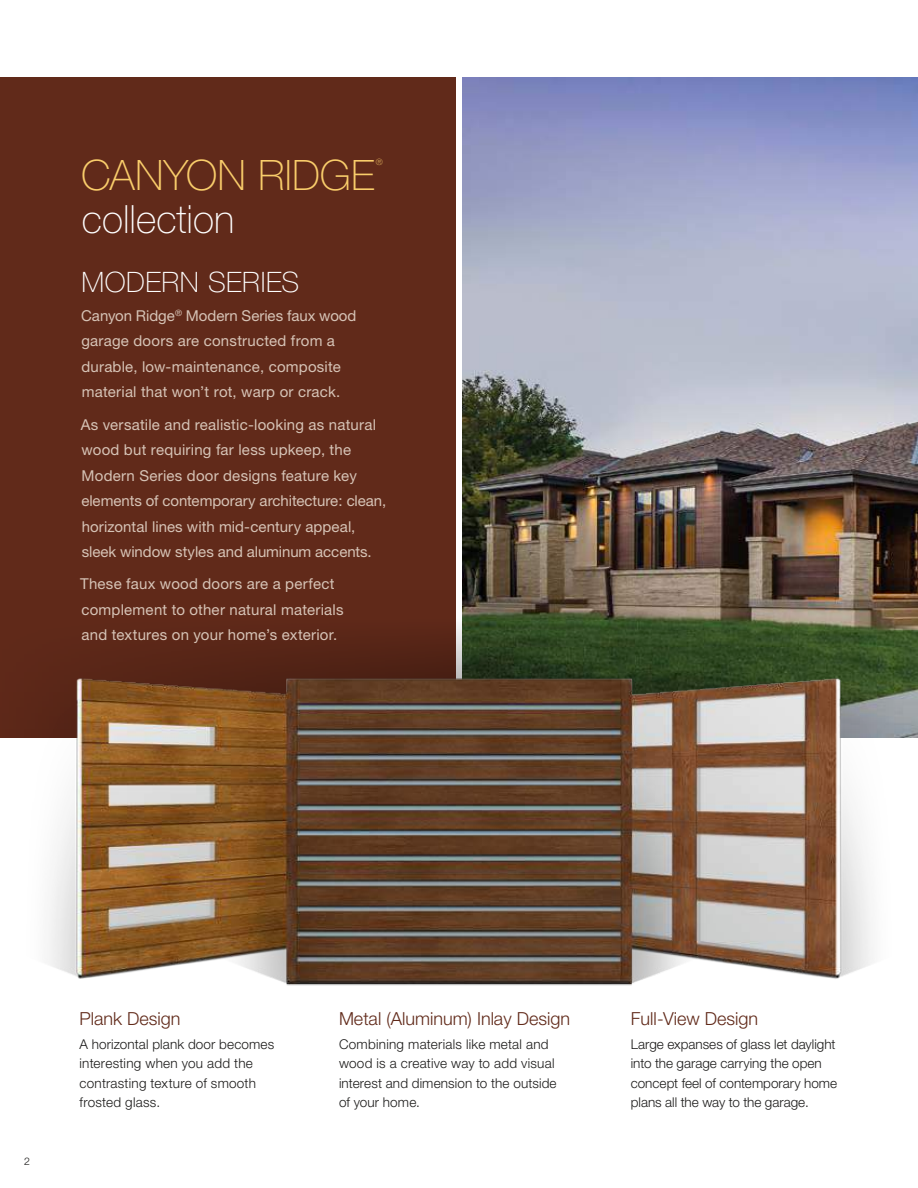
<style>
.page{position:relative;width:918px;height:1188px;background:#fff}
.page>*{position:absolute;margin:0;border:0;box-sizing:border-box;transform-origin:0 0}
.t1{font:100 42px "Helvetica Neue";letter-spacing:.005em;color:#f9cd6b}
.t2{font:100 39px "Helvetica Neue";color:#fff}
.t3{font:100 28.2px "Helvetica Neue";letter-spacing:.02em;color:#fff}
.t4{font:300 18px "Helvetica Neue";color:#612a1a}
.t5{font:15px/25.5px "Helvetica Neue";letter-spacing:.015em;color:#d6c3b6}
.t6{font:300 13.5px/19.5px "Helvetica Neue";letter-spacing:.01em;color:#1c1b1a}
.t7{font:300 10.5px "Helvetica Neue";color:#1c1b1a}
.t8{font:100 8.7px "Helvetica Neue";color:#f9cd6b}
</style>
<div class="page">
<img style="left:463px;top:77px;width:455px;height:514px">
<div style="left:0;top:77px;width:455px;height:661px;background:#612a1a"></div>
<svg style="left:329px;top:591px;width:589px;height:147px"></svg>
<img style="left:47px;top:648px;width:864px;height:338px">
<h1 class="t1" style="left:81px;top:151px;width:295px">CANYON RIDGE</h1>
<p class="t8" style="left:376px;top:157px;width:8px">®</p>
<h2 class="t2" style="left:82px;top:196px;width:154px">collection</h2>
<h3 class="t3" style="left:82px;top:266px;width:219px">MODERN SERIES</h3>
<p class="t5" style="left:81px;top:303px;width:277px">Canyon Ridge<sup>®</sup> Modern Series faux wood garage doors are constructed from a durable, low-maintenance, composite material that won’t rot, warp or crack.</p>
<p class="t5" style="left:81px;top:411px;width:307px">As versatile and realistic-looking as natural wood but requiring far less upkeep, the Modern Series door designs feature key elements of contemporary architecture: clean, horizontal lines with mid-century appeal, sleek window styles and aluminum accents.</p>
<p class="t5" style="left:80px;top:571px;width:265px">These faux wood doors are a perfect complement to other natural materials and textures on your home’s exterior.</p>
<p class="t7" style="left:24px;top:1155px;width:7px">2</p>
<p class="t4" style="left:80px;top:1007px;width:103px">Plank Design</p>
<p class="t6" style="left:80px;top:1034px;width:196px">A horizontal plank door becomes interesting when you add the contrasting texture of smooth frosted glass.</p>
<p class="t4" style="left:339px;top:1007px;width:233px">Metal (Aluminum) Inlay Design</p>
<p class="t6" style="left:339px;top:1034px;width:219px">Combining materials like metal and wood is a creative way to add visual interest and dimension to the outside of your home.</p>
<p class="t4" style="left:631px;top:1007px;width:129px">Full-View Design</p>
<p class="t6" style="left:631px;top:1034px;width:208px">Large expanses of glass let daylight into the garage carrying the open concept feel of contemporary home plans all the way to the garage.</p>
</div>
